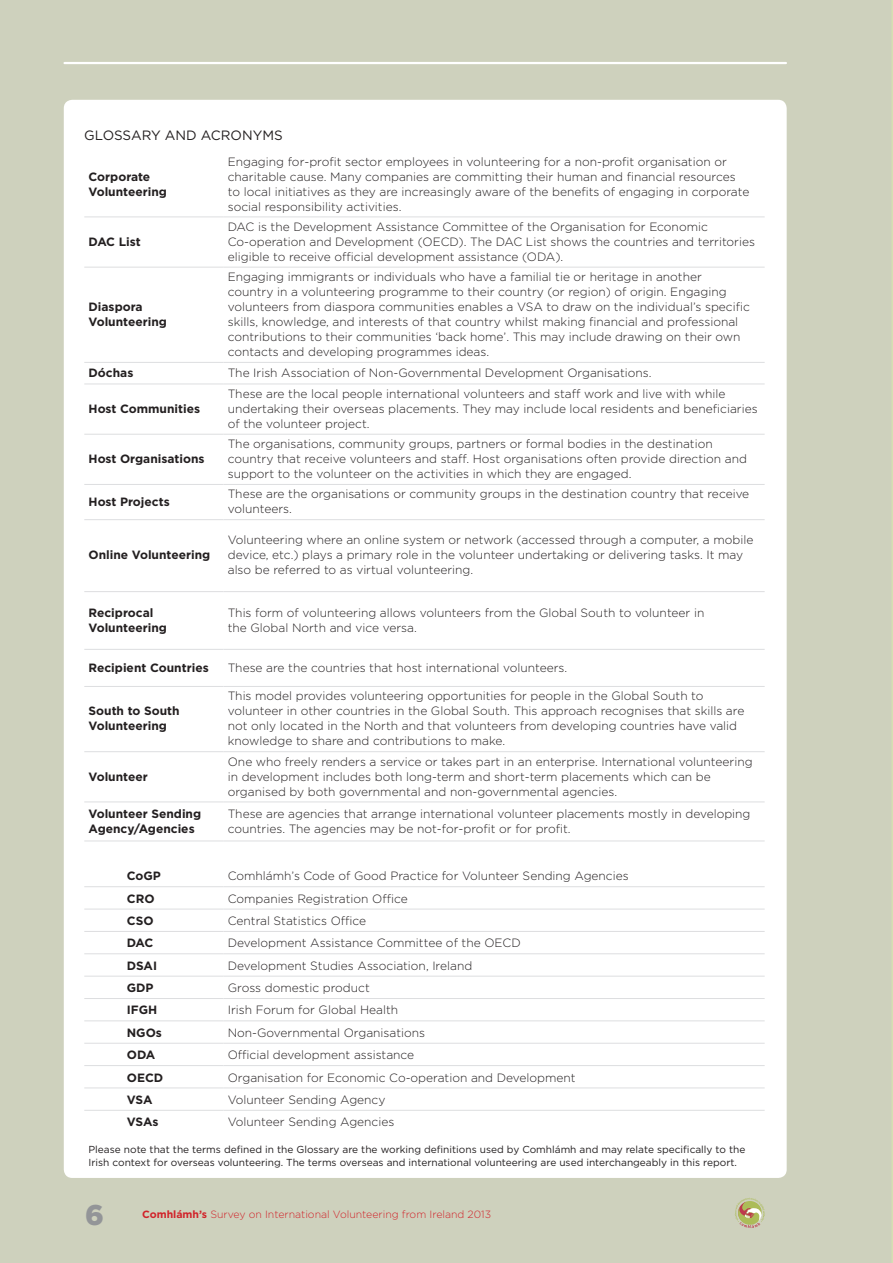
<style>
.page{position:relative;width:893px;height:1263px;background:#ced1bd}
.page>*{position:absolute;margin:0;border:0;box-sizing:border-box;transform-origin:0 0}
.t1{font:900 28.5px "Gotham";color:#939598}
.t2{font:13.5px "Gotham";color:#231f20}
.t3{font:300 12px/15px "Gotham";color:#231f20}
.t4{font:700 12px/15px "Gotham";color:#231f20}
.t5{font:300 10.5px "Gotham";color:#d1232a}
.t6{font:10.2px/13.5px "Gotham";color:#231f20}
.s1{font-weight:700}
</style>
<div class="page">
<div style="left:64px;top:100px;width:723px;height:1078px;background:#fff;border-radius:9px"></div>
<hr style="left:84px;top:217px;width:140px;height:1px;background:#dddee0">
<hr style="left:224px;top:217px;width:541px;height:1px;background:#dddee0">
<hr style="left:84px;top:267px;width:140px;height:1px;background:#dddee0">
<hr style="left:224px;top:267px;width:541px;height:1px;background:#dddee0">
<hr style="left:84px;top:362px;width:140px;height:1px;background:#dddee0">
<hr style="left:224px;top:362px;width:541px;height:1px;background:#dddee0">
<hr style="left:84px;top:384px;width:140px;height:1px;background:#dddee0">
<hr style="left:224px;top:384px;width:541px;height:1px;background:#dddee0">
<hr style="left:84px;top:434px;width:140px;height:1px;background:#dddee0">
<hr style="left:224px;top:434px;width:541px;height:1px;background:#dddee0">
<hr style="left:84px;top:484px;width:140px;height:1px;background:#dddee0">
<hr style="left:224px;top:484px;width:541px;height:1px;background:#dddee0">
<hr style="left:84px;top:519px;width:140px;height:1px;background:#dddee0">
<hr style="left:224px;top:519px;width:541px;height:1px;background:#dddee0">
<hr style="left:84px;top:591px;width:140px;height:1px;background:#dddee0">
<hr style="left:224px;top:591px;width:541px;height:1px;background:#dddee0">
<hr style="left:84px;top:649px;width:140px;height:1px;background:#dddee0">
<hr style="left:224px;top:649px;width:541px;height:1px;background:#dddee0">
<hr style="left:84px;top:686px;width:140px;height:1px;background:#dddee0">
<hr style="left:224px;top:686px;width:541px;height:1px;background:#dddee0">
<hr style="left:84px;top:751px;width:140px;height:1px;background:#dddee0">
<hr style="left:224px;top:751px;width:541px;height:1px;background:#dddee0">
<hr style="left:84px;top:801px;width:140px;height:1px;background:#dddee0">
<hr style="left:224px;top:801px;width:541px;height:1px;background:#dddee0">
<hr style="left:84px;top:840px;width:140px;height:1px;background:#dddee0">
<hr style="left:224px;top:840px;width:541px;height:1px;background:#dddee0">
<hr style="left:84px;top:886px;width:140px;height:1px;background:#dddee0">
<hr style="left:224px;top:886px;width:541px;height:1px;background:#dddee0">
<hr style="left:84px;top:909px;width:140px;height:1px;background:#dddee0">
<hr style="left:224px;top:909px;width:541px;height:1px;background:#dddee0">
<hr style="left:84px;top:931px;width:140px;height:1px;background:#dddee0">
<hr style="left:224px;top:931px;width:541px;height:1px;background:#dddee0">
<hr style="left:84px;top:953px;width:140px;height:1px;background:#dddee0">
<hr style="left:224px;top:953px;width:541px;height:1px;background:#dddee0">
<hr style="left:84px;top:976px;width:140px;height:1px;background:#dddee0">
<hr style="left:224px;top:976px;width:541px;height:1px;background:#dddee0">
<hr style="left:84px;top:998px;width:140px;height:1px;background:#dddee0">
<hr style="left:224px;top:998px;width:541px;height:1px;background:#dddee0">
<hr style="left:84px;top:1020px;width:140px;height:1px;background:#dddee0">
<hr style="left:224px;top:1020px;width:541px;height:1px;background:#dddee0">
<hr style="left:84px;top:1043px;width:140px;height:1px;background:#dddee0">
<hr style="left:224px;top:1043px;width:541px;height:1px;background:#dddee0">
<hr style="left:84px;top:1065px;width:140px;height:1px;background:#dddee0">
<hr style="left:224px;top:1065px;width:541px;height:1px;background:#dddee0">
<hr style="left:84px;top:1087px;width:140px;height:1px;background:#dddee0">
<hr style="left:224px;top:1087px;width:541px;height:1px;background:#dddee0">
<hr style="left:84px;top:1110px;width:140px;height:1px;background:#dddee0">
<hr style="left:224px;top:1110px;width:541px;height:1px;background:#dddee0">
<hr style="left:65px;top:62px;width:721px;height:2px;background:#fff">
<svg style="left:735px;top:1198px;width:30px;height:30px"></svg>
<p class="t2" style="left:84px;top:127px;width:200px">GLOSSARY AND ACRONYMS</p>
<p class="t4" style="left:89px;top:169px;width:80px">Corporate<br>Volunteering</p>
<p class="t4" style="left:89px;top:234px;width:54px">DAC List</p>
<p class="t4" style="left:89px;top:299px;width:80px">Diaspora<br>Volunteering</p>
<p class="t3" style="left:228px;top:153px;width:523px">Engaging for-profit sector employees in volunteering for a non-profit organisation or charitable cause. Many companies are committing their human and financial resources to local initiatives as they are increasingly aware of the benefits of engaging in corporate social responsibility activities.</p>
<p class="t3" style="left:228px;top:219px;width:529px">DAC is the Development Assistance Committee of the Organisation for Economic<br>Co-operation and Development (OECD). The DAC List shows the countries and territories eligible to receive official development assistance (ODA).</p>
<p class="t3" style="left:228px;top:269px;width:524px">Engaging immigrants or individuals who have a familial tie or heritage in another country in a volunteering programme to their country (or region) of origin. Engaging volunteers from diaspora communities enables a VSA to draw on the individual’s specific skills, knowledge, and interests of that country whilst making financial and professional contributions to their communities ‘back home’. This may include drawing on their own contacts and developing programmes ideas.</p>
<p class="t4" style="left:89px;top:365px;width:46px">Dóchas</p>
<p class="t3" style="left:228px;top:365px;width:425px">The Irish Association of Non-Governmental Development Organisations.</p>
<p class="t4" style="left:89px;top:401px;width:113px">Host Communities</p>
<p class="t3" style="left:228px;top:386px;width:531px">These are the local people international volunteers and staff work and live with while undertaking their overseas placements. They may include local residents and beneficiaries of the volunteer project.</p>
<p class="t4" style="left:89px;top:451px;width:118px">Host Organisations</p>
<p class="t3" style="left:228px;top:436px;width:521px">The organisations, community groups, partners or formal bodies in the destination country that receive volunteers and staff. Host organisations often provide direction and support to the volunteer on the activities in which they are engaged.</p>
<p class="t4" style="left:89px;top:494px;width:83px">Host Projects</p>
<p class="t3" style="left:228px;top:486px;width:523px">These are the organisations or community groups in the destination country that receive volunteers.</p>
<p class="t4" style="left:89px;top:547px;width:123px">Online Volunteering</p>
<p class="t3" style="left:228px;top:532px;width:527px">Volunteering where an online system or network (accessed through a computer, a mobile device, etc.) plays a primary role in the volunteer undertaking or delivering tasks. It may also be referred to as virtual volunteering.</p>
<p class="t4" style="left:89px;top:605px;width:80px">Reciprocal<br>Volunteering</p>
<p class="t3" style="left:228px;top:605px;width:478px">This form of volunteering allows volunteers from the Global South to volunteer in the Global North and vice versa.</p>
<p class="t4" style="left:89px;top:660px;width:122px">Recipient Countries</p>
<p class="t3" style="left:228px;top:659px;width:341px">These are the countries that host international volunteers.</p>
<p class="t4" style="left:89px;top:703px;width:93px">South to South<br>Volunteering</p>
<p class="t3" style="left:228px;top:688px;width:518px">This model provides volunteering opportunities for people in the Global South to volunteer in other countries in the Global South. This approach recognises that skills are not only located in the North and that volunteers from developing countries have valid knowledge to share and contributions to make.</p>
<p class="t4" style="left:89px;top:769px;width:61px">Volunteer</p>
<p class="t3" style="left:228px;top:753px;width:526px">One who freely renders a service or takes part in an enterprise. International volunteering in development includes both long-term and short-term placements which can be organised by both governmental and non-governmental agencies.</p>
<p class="t4" style="left:89px;top:806px;width:114px">Volunteer Sending<br>Agency/Agencies</p>
<p class="t3" style="left:228px;top:806px;width:524px">These are agencies that arrange international volunteer placements mostly in developing countries. The agencies may be not-for-profit or for profit.</p>
<p class="t4" style="left:127px;top:868px;width:36px">CoGP</p>
<p class="t3" style="left:228px;top:868px;width:402px">Comhlámh’s Code of Good Practice for Volunteer Sending Agencies</p>
<p class="t4" style="left:127px;top:891px;width:29px">CRO</p>
<p class="t3" style="left:228px;top:891px;width:181px">Companies Registration Office</p>
<p class="t4" style="left:127px;top:913px;width:28px">CSO</p>
<p class="t3" style="left:228px;top:913px;width:140px">Central Statistics Office</p>
<p class="t4" style="left:127px;top:935px;width:28px">DAC</p>
<p class="t3" style="left:228px;top:935px;width:295px">Development Assistance Committee of the OECD</p>
<p class="t4" style="left:127px;top:958px;width:32px">DSAI</p>
<p class="t3" style="left:228px;top:958px;width:246px">Development Studies Association, Ireland</p>
<p class="t4" style="left:127px;top:980px;width:28px">GDP</p>
<p class="t3" style="left:228px;top:980px;width:144px">Gross domestic product</p>
<p class="t4" style="left:127px;top:1003px;width:32px">IFGH</p>
<p class="t3" style="left:228px;top:1002px;width:172px">Irish Forum for Global Health</p>
<p class="t4" style="left:127px;top:1025px;width:37px">NGOs</p>
<p class="t3" style="left:228px;top:1025px;width:199px">Non-Governmental Organisations</p>
<p class="t4" style="left:127px;top:1047px;width:30px">ODA</p>
<p class="t3" style="left:228px;top:1047px;width:188px">Official development assistance</p>
<p class="t4" style="left:127px;top:1070px;width:38px">OECD</p>
<p class="t3" style="left:228px;top:1069px;width:349px">Organisation for Economic Co-operation and Development</p>
<p class="t4" style="left:127px;top:1092px;width:27px">VSA</p>
<p class="t3" style="left:228px;top:1092px;width:159px">Volunteer Sending Agency</p>
<p class="t4" style="left:127px;top:1114px;width:33px">VSAs</p>
<p class="t3" style="left:228px;top:1114px;width:168px">Volunteer Sending Agencies</p>
<p class="t6" style="left:89px;top:1142px;width:658px">Please note that the terms defined in the Glossary are the working definitions used by Comhlámh and may relate specifically to the<br>Irish context for overseas volunteering. The terms overseas and international volunteering are used interchangeably in this report.</p>
<p class="t1" style="left:85px;top:1195px;width:20px">6</p>
<p class="t5" style="left:142px;top:1207px;width:351px"><span class="s1">Comhlámh’s</span> Survey on International Volunteering from Ireland 2013</p>
</div>
